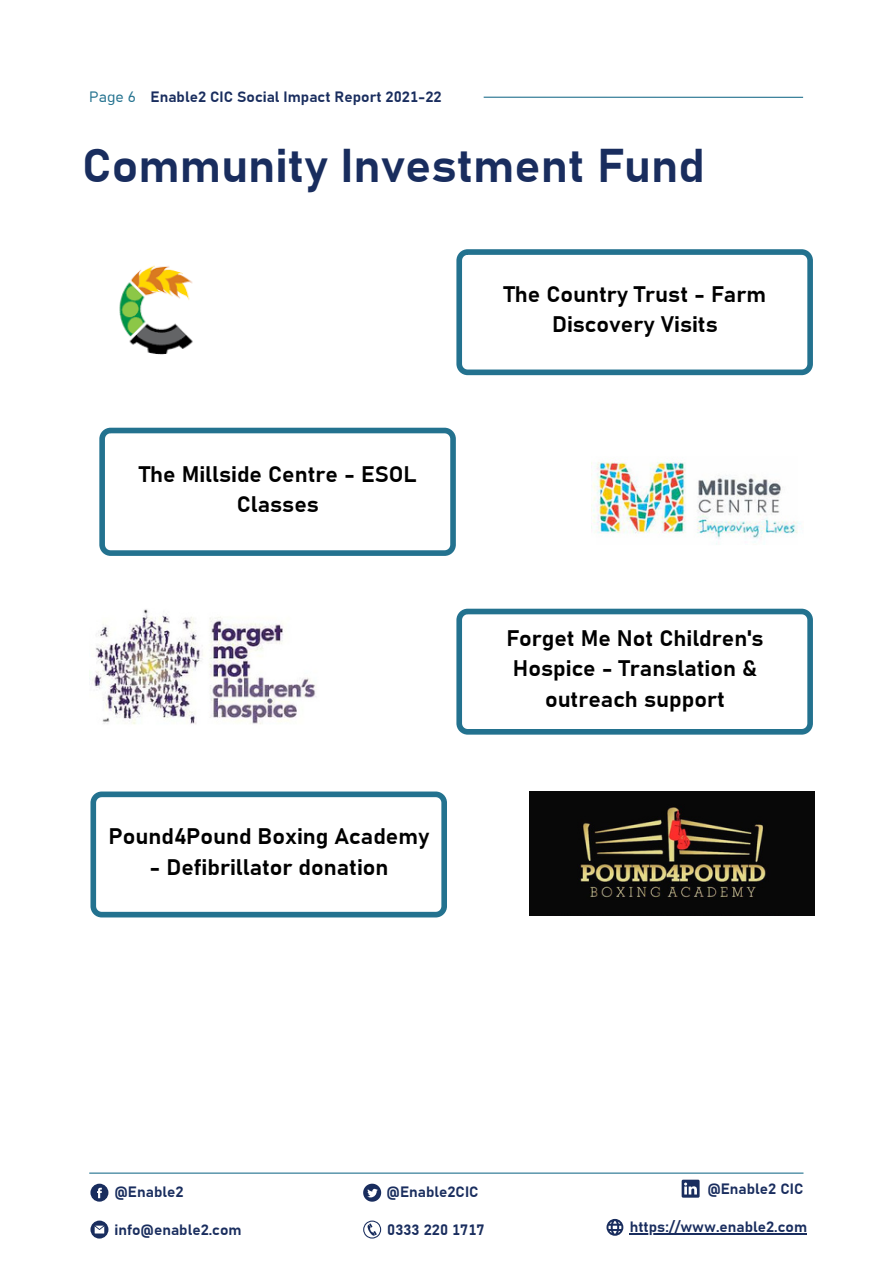
<style>
.page{position:relative;width:893px;height:1264px;background:#fff}
.page>*{position:absolute;margin:0;border:0;box-sizing:border-box;transform-origin:0 0}
.t1{font:700 47.25px "Grandview";color:#192d5e}
.t2{font:700 22.5px/30.3px "Grandview";color:#000;text-align:center}
.t3{font:700 15px "Grandview";color:#192d5e}
.t4{font:15px "Grandview";color:#23728f}
</style>
<div class="page">
<hr style="left:483px;top:97px;width:320px;height:1px;background:#23728f">
<svg style="left:456px;top:249px;width:356px;height:126px"></svg>
<svg style="left:99px;top:427px;width:357px;height:129px"></svg>
<svg style="left:456px;top:608px;width:356px;height:126px"></svg>
<svg style="left:90px;top:791px;width:357px;height:126px"></svg>
<img style="left:119px;top:265px;width:74px;height:90px">
<img style="left:591px;top:461px;width:210px;height:84px">
<img style="left:529px;top:791px;width:285px;height:124px">
<img style="left:89px;top:609px;width:227px;height:115px">
<hr style="left:89px;top:1172px;width:714px;height:1px;background:#23728f">
<svg style="left:90px;top:1183px;width:18px;height:18px"></svg>
<svg style="left:363px;top:1183px;width:18px;height:18px"></svg>
<svg style="left:681px;top:1179px;width:18px;height:18px"></svg>
<svg style="left:363px;top:1220px;width:18px;height:18px"></svg>
<svg style="left:90px;top:1220px;width:18px;height:18px"></svg>
<svg style="left:606px;top:1218px;width:17px;height:17px"></svg>
<hr style="left:629px;top:1233px;width:178px;height:1px;background:#192d5e">
<p class="t4" style="left:89px;top:90px;width:48px">Page 6</p>
<p class="t3" style="left:150px;top:90px;width:292px">Enable2 CIC Social Impact Report 2021-22</p>
<p class="t1" style="left:82px;top:144px;width:624px">Community Investment Fund</p>
<p class="t2" style="left:139px;top:460px;width:279px">The Millside Centre - ESOL<br>Classes</p>
<p class="t2" style="left:109px;top:822px;width:322px">Pound4Pound Boxing Academy</p>
<p class="t2" style="left:149px;top:853px;width:240px">- Defibrillator donation</p>
<p class="t2" style="left:503px;top:280px;width:264px">The Country Trust - Farm<br>Discovery Visits</p>
<p class="t2" style="left:506px;top:624px;width:259px">Forget Me Not Children's<br>Hospice - Translation &amp; outreach support</p>
<p class="t3" style="left:114px;top:1185px;width:71px">@Enable2</p>
<p class="t3" style="left:386px;top:1184px;width:94px">@Enable2CIC</p>
<p class="t3" style="left:707px;top:1181px;width:98px">@Enable2 CIC</p>
<p class="t3" style="left:114px;top:1222px;width:129px">info@enable2.com</p>
<p class="t3" style="left:387px;top:1222px;width:99px">0333 220 1717</p>
<p class="t3" style="left:629px;top:1220px;width:179px">https://www.enable2.com</p>
</div>
